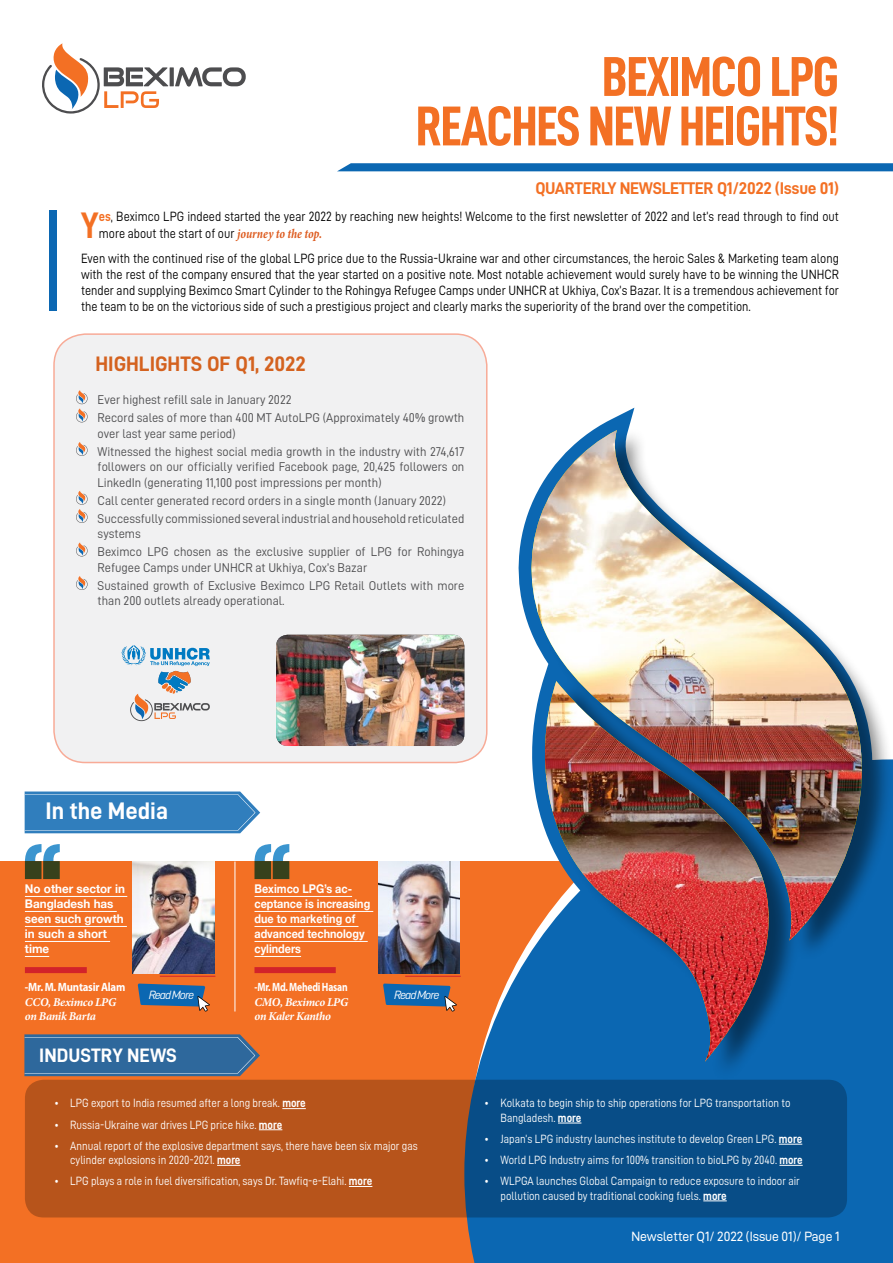
<style>
.page{position:relative;width:893px;height:1263px;background:#fff}
.page>*{position:absolute;margin:0;border:0;box-sizing:border-box;transform-origin:0 0}
.t1{font:56.25px/49.5px "D DIN Condensed Bold";letter-spacing:-.02em;color:#f37024;text-align:right}
.t2{font:37.05px "D DIN Bold";color:#f37024;scale:.9 1}
.t3{font:24px "D DIN Bold";color:#fff}
.t4{font:21px "D DIN Bold";color:#d4621f}
.t5{font:19.5px "D DIN Bold";color:#fff}
.t6{font:16.95px "D DIN Bold";letter-spacing:-.02em;color:#f37024}
.t7{font:13.5px/16.2px "D DIN";color:#000;scale:.9 1}
.t8{font:13.5px "D DIN Exp";color:#fff;scale:.9 1}
.t9{font:12.75px/18.1px "D DIN";color:#4d4d4f}
.t10{font:12px/14.4px "D DIN";color:#fff;scale:.9 1}
.t11{font:700 12px/15px "Helvetica Neue";color:#fff;scale:.9 1}
.t12{font:700 12px/15px "Helvetica Neue";color:#fff}
.t13{font:italic 700 12px/14.4px "Minion Pro";letter-spacing:-.025em;color:#fff}
.t14{font:700 12px "Myriad Pro";letter-spacing:-.02em;color:#fff;scale:.9 1}
.t15{font:700 12px "Myriad Pro";letter-spacing:-.02em;color:#fff;scale:.8 1}
.t16{font:12px "D DIN Italic";letter-spacing:-.08em;color:#fff}
.s1{font-family:"D DIN Bold";color:#f37024}
.s2{font-family:"Minion Pro";font-weight:700;font-style:italic;font-stretch:condensed;color:#dd5b1f}
.s3{font-family:"D DIN Bold"}
</style>
<div class="page">
<div style="left:0;top:861px;width:893px;height:402px;background:#f37024"></div>
<svg style="left:464px;top:759px;width:429px;height:504px;fill:#0b67b2"></svg>
<svg style="left:514px;top:408px;width:121px;height:672px"></svg>
<div style="left:535px;top:426px;width:358px;height:656px;background:#000;opacity:.49"></div>
<img style="left:530px;top:430px;width:333px;height:632px">
<div style="left:54px;top:334px;width:433px;height:428px;background:#f1f1f2;border-radius:31px"></div>
<div style="left:53px;top:333px;width:434px;height:430px;border:2px solid #f8a995;border-radius:31px"></div>
<svg style="left:25px;top:1080px;width:822px;height:137px;background:#66504c"></svg>
<svg style="left:282px;top:1108px;width:24px;height:1px"></svg>
<svg style="left:259px;top:1129px;width:23px;height:1px"></svg>
<svg style="left:217px;top:1165px;width:24px;height:1px"></svg>
<svg style="left:349px;top:1186px;width:23px;height:1px"></svg>
<svg style="left:558px;top:1123px;width:23px;height:1px"></svg>
<svg style="left:779px;top:1144px;width:23px;height:1px"></svg>
<svg style="left:779px;top:1165px;width:24px;height:1px"></svg>
<svg style="left:703px;top:1200px;width:24px;height:1px"></svg>
<svg style="left:76px;top:390px;width:12px;height:32px"></svg>
<svg style="left:76px;top:442px;width:12px;height:14px"></svg>
<svg style="left:76px;top:491px;width:12px;height:32px"></svg>
<svg style="left:76px;top:542px;width:12px;height:14px"></svg>
<svg style="left:76px;top:576px;width:12px;height:14px"></svg>
<div style="left:49px;top:210px;width:8px;height:101px;background:#0b67b2"></div>
<svg style="left:337px;top:163px;width:556px;height:8px;background:#156db5"></svg>
<svg style="left:42px;top:43px;width:126px;height:71px"></svg>
<svg style="left:170px;top:67px;width:4px;height:19px"></svg>
<svg style="left:175px;top:67px;width:71px;height:20px"></svg>
<img style="left:276px;top:635px;width:188px;height:111px">
<svg style="left:24px;top:1034px;width:236px;height:42px;background:#3d6b97"></svg>
<svg style="left:121px;top:645px;width:89px;height:76px"></svg>
<hr style="left:25px;top:896px;width:102px;height:1px;background:#fff">
<hr style="left:25px;top:911px;width:92px;height:1px;background:#fff">
<hr style="left:25px;top:926px;width:102px;height:1px;background:#fff">
<hr style="left:25px;top:941px;width:85px;height:1px;background:#fff">
<svg style="left:25px;top:956px;width:24px;height:1px"></svg>
<div style="left:25px;top:967px;width:62px;height:6px;background:#d2232a"></div>
<hr style="left:254px;top:896px;width:98px;height:1px;background:#fff">
<hr style="left:254px;top:911px;width:119px;height:1px;background:#fff">
<hr style="left:254px;top:926px;width:104px;height:1px;background:#fff">
<hr style="left:254px;top:941px;width:114px;height:1px;background:#fff">
<hr style="left:254px;top:956px;width:47px;height:1px;background:#fff">
<div style="left:254px;top:967px;width:82px;height:6px;background:#d2232a"></div>
<svg style="left:25px;top:844px;width:35px;height:35px"></svg>
<svg style="left:254px;top:844px;width:35px;height:35px"></svg>
<img style="left:133px;top:861px;width:81px;height:113px">
<img style="left:378px;top:862px;width:81px;height:112px">
<hr style="left:160px;top:976px;width:55px;height:1px;background:#d2232a">
<hr style="left:405px;top:976px;width:56px;height:1px;background:#d2232a">
<svg style="left:137px;top:983px;width:73px;height:28px"></svg>
<svg style="left:383px;top:983px;width:74px;height:28px"></svg>
<hr style="left:235px;top:861px;width:1px;height:150px;background:#fff">
<svg style="left:25px;top:791px;width:235px;height:42px;background:#3f87c1"></svg>
<h1 class="t1" style="left:416px;top:51px;width:425px">BEXIMCO LPG<br>REACHES NEW HEIGHTS!</h1>
<p class="t6" style="left:535px;top:179px;width:305px">QUARTERLY NEWSLETTER Q1/2022 (Issue 01)</p>
<h2 class="t2" style="left:81px;top:204px;width:22px">Y</h2>
<p class="t7" style="left:99px;top:208px;width:824px"><span class="s1">es</span>, Beximco LPG indeed started the year 2022 by reaching new heights! Welcome to the first newsletter of 2022 and let’s read through to find out more about the start of our <span class="s2">journey to the top.</span></p>
<p class="t7" style="left:81px;top:250px;width:844px;text-align:justify">Even with the continued rise of the global LPG price due to the Russia-Ukraine war and other circumstances, the heroic Sales &amp; Marketing team along with the rest of the company ensured that the year started on a positive note. Most notable achievement would surely have to be winning the UNHCR tender and supplying Beximco Smart Cylinder to the Rohingya Refugee Camps under UNHCR at Ukhiya, Cox’s Bazar. It is a tremendous achievement for the team to be on the victorious side of such a prestigious project and clearly marks the superiority of the brand over the competition.</p>
<h3 class="t4" style="left:95px;top:353px;width:212px">HIGHLIGHTS OF Q1, 2022</h3>
<p class="t9" style="left:98px;top:390px;width:368px">Ever highest refill sale in January 2022<br>Record sales of more than 400 MT AutoLPG (Approximately 40% growth</p>
<p class="t9" style="left:98px;top:424px;width:368px">over last year same period)<br>Witnessed the highest social media growth in the industry with 274,617</p>
<p class="t9" style="left:98px;top:459px;width:368px;line-height:15.3px">followers on our officially verified Facebook page, 20,425 followers on<br>LinkedIn (generating 11,100 post impressions per month)</p>
<p class="t9" style="left:98px;top:491px;width:368px">Call center generated record orders in a single month (January 2022)<br>Successfully commissioned several industrial and household reticulated</p>
<p class="t9" style="left:98px;top:525px;width:368px">systems<br>Beximco LPG chosen as the exclusive supplier of LPG for Rohingya</p>
<p class="t9" style="left:98px;top:558px;width:368px">Refugee Camps under UNHCR at Ukhiya, Cox’s Bazar<br>Sustained growth of Exclusive Beximco LPG Retail Outlets with more</p>
<p class="t9" style="left:98px;top:592px;width:189px">than 200 outlets already operational.</p>
<h3 class="t3" style="left:45px;top:797px;width:124px">In the Media</h3>
<p class="t12" style="left:25px;top:882px;width:102px">No other sector in<br>Bangladesh has seen such growth in such a short time</p>
<p class="t14" style="left:25px;top:980px;width:113px">-Mr. M. Muntasir Alam</p>
<p class="t13" style="left:25px;top:994px;width:93px">CCO, Beximco LPG on Banik Barta</p>
<p class="t11" style="left:254px;top:882px;width:130px">Beximco LPG’s ac&shy;ceptance is increasing due to marketing of advanced technology cylinders</p>
<p class="t15" style="left:254px;top:980px;width:118px">-Mr. Md. Mehedi Hasan</p>
<p class="t13" style="left:254px;top:994px;width:95px">CMO, Beximco LPG on Kaler Kantho</p>
<p class="t16" style="left:149px;top:989px;width:47px">Read More</p>
<p class="t16" style="left:394px;top:989px;width:47px">Read More</p>
<h3 class="t5" style="left:39px;top:1044px;width:139px">INDUSTRY NEWS</h3>
<p class="t10" style="left:54px;top:1096px;width:281px">• LPG export to India resumed after a long break. <span class="s3">more</span></p>
<p class="t10" style="left:54px;top:1117px;width:255px">• Russia-Ukraine war drives LPG price hike. <span class="s3">more</span></p>
<p class="t10" style="left:70px;top:1138px;width:388px;text-indent:-16px">• Annual report of the explosive department says, there have been six major gas cylinder explosions in 2020-2021. <span class="s3">more</span></p>
<p class="t10" style="left:54px;top:1174px;width:355px">• LPG plays a role in fuel diversification, says Dr. Tawfiq-e-Elahi. <span class="s3">more</span></p>
<p class="t10" style="left:500px;top:1096px;width:324px;text-indent:-16px">• Kolkata to begin ship to ship operations for LPG transportation to<br>Bangladesh. <span class="s3">more</span></p>
<p class="t10" style="left:484px;top:1131px;width:355px">• Japan’s LPG industry launches institute to develop Green LPG. <span class="s3">more</span></p>
<p class="t10" style="left:484px;top:1152px;width:355px">• World LPG Industry aims for 100% transition to bioLPG by 2040. <span class="s3">more</span></p>
<p class="t10" style="left:500px;top:1174px;width:334px;text-indent:-16px">• WLPGA launches Global Campaign to reduce exposure to indoor air pollution caused by traditional cooking fuels. <span class="s3">more</span></p>
<p class="t8" style="left:631px;top:1229px;width:233px">Newsletter Q1/ 2022 (Issue 01)/ Page 1</p>
</div>
